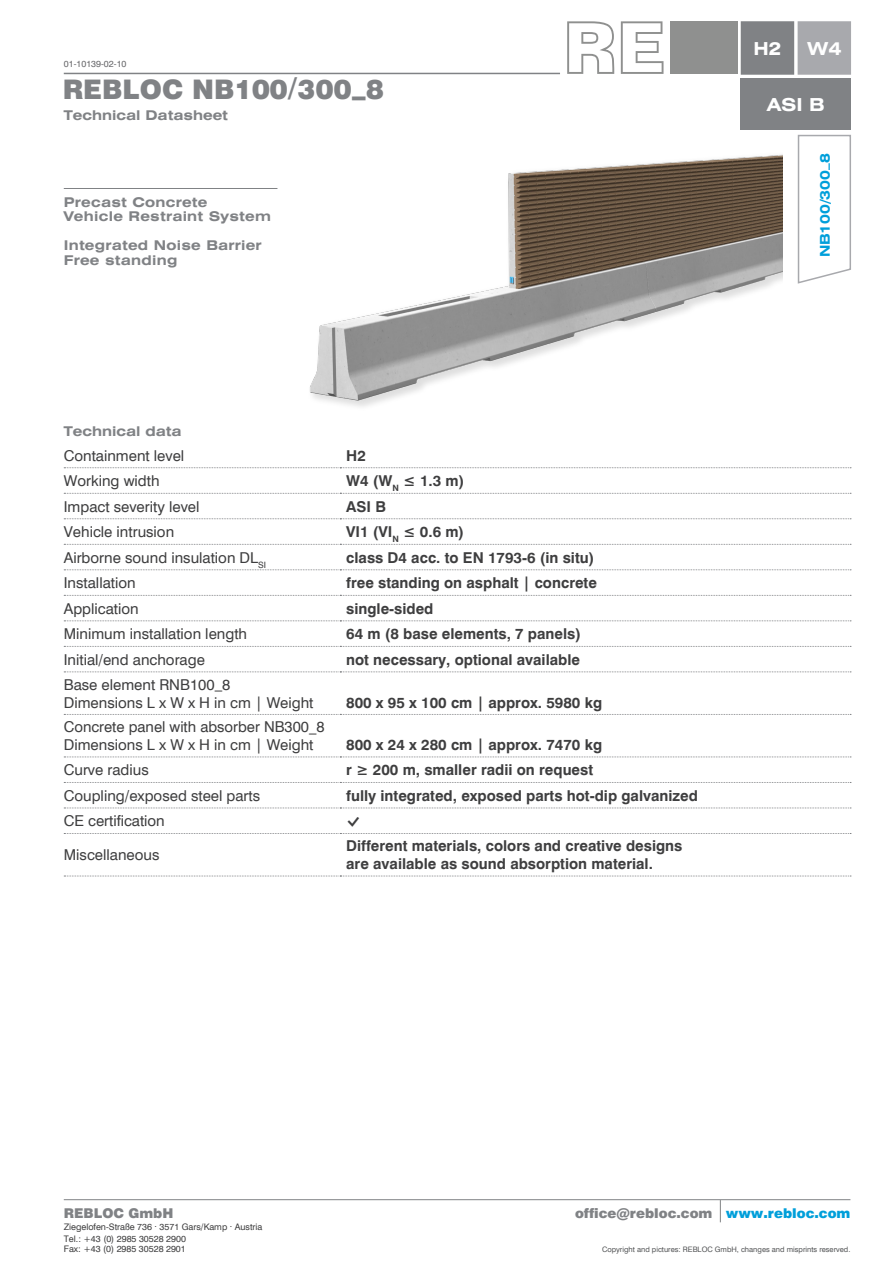
<style>
.page{position:relative;width:893px;height:1263px;background:#fff}
.page>*{position:absolute;margin:0;border:0;box-sizing:border-box;transform-origin:0 0}
.t1{font:900 27px "Swiss 721 BT";color:#808285}
.t2{font:700 expanded 18px "Swiss 721 BT";color:#fff}
.t3{font:700 15px "Swiss 721 BT";color:#3e3e3f}
.t4{font:15px "Swiss 721 BT";color:#3e3e3f}
.t5{font:700 expanded 13.5px "Swiss 721 BT";letter-spacing:.02em;color:#808285}
.t6{font:900 13.5px "Swiss 721 BT";color:#808285}
.t7{font:700 expanded 13.5px "Swiss 721 BT";color:#808285}
.t8{font:700 expanded 13.5px "Swiss 721 BT";color:#009fda}
.t9{font:9px/11.9px "Swiss 721 BT";color:#3e3e3f}
.t10{font:9px "Swiss 721 BT";color:#67676a}
.t11{font:7.5px "Swiss 721 BT";color:#545557}
.s1{color:#009fda}
</style>
<div class="page">
<hr style="left:64px;top:1199px;width:786px;height:1px;background:#808285">
<svg style="left:720px;top:1200px;width:1px;height:22px"></svg>
<svg style="left:797px;top:134px;width:54px;height:150px"></svg>
<div style="left:741px;top:78px;width:110px;height:51px;background:#808285"></div>
<hr style="left:64px;top:73px;width:496px;height:1px;background:#808285">
<div style="left:670px;top:21px;width:67px;height:53px;background:#8f908f"></div>
<svg style="left:621px;top:21px;width:42px;height:53px"></svg>
<svg style="left:567px;top:21px;width:47px;height:53px"></svg>
<div style="left:741px;top:22px;width:52px;height:52px;background:#808285"></div>
<div style="left:741px;top:21px;width:53px;height:54px;border:2px solid #808285"></div>
<div style="left:798px;top:22px;width:52px;height:52px;background:#a8a9ad"></div>
<div style="left:798px;top:21px;width:53px;height:54px;border:2px solid #a8a9ad"></div>
<svg style="left:64px;top:467px;width:787px;height:1px"></svg>
<svg style="left:64px;top:493px;width:787px;height:1px"></svg>
<svg style="left:64px;top:518px;width:787px;height:1px"></svg>
<svg style="left:64px;top:544px;width:787px;height:1px"></svg>
<svg style="left:64px;top:569px;width:787px;height:1px"></svg>
<svg style="left:64px;top:595px;width:787px;height:1px"></svg>
<svg style="left:64px;top:620px;width:787px;height:1px"></svg>
<svg style="left:64px;top:646px;width:787px;height:1px"></svg>
<svg style="left:64px;top:671px;width:787px;height:1px"></svg>
<svg style="left:64px;top:714px;width:787px;height:1px"></svg>
<svg style="left:64px;top:756px;width:787px;height:1px"></svg>
<svg style="left:64px;top:782px;width:787px;height:1px"></svg>
<svg style="left:64px;top:807px;width:787px;height:1px"></svg>
<svg style="left:64px;top:833px;width:787px;height:1px"></svg>
<svg style="left:64px;top:876px;width:787px;height:1px"></svg>
<hr style="left:64px;top:188px;width:213px;height:1px;background:#808285">
<img style="left:310px;top:154px;width:472px;height:253px">
<p class="t10" style="left:64px;top:58px;width:64px">01-10139-02-10</p>
<p class="t1" style="left:63px;top:73px;width:323px">REBLOC NB100/300_8</p>
<p class="t7" style="left:64px;top:107px;width:166px">Technical Datasheet</p>
<p class="t5" style="left:64px;top:194px;width:145px">Precast Concrete</p>
<p class="t5" style="left:64px;top:208px;width:209px">Vehicle Restraint System</p>
<p class="t5" style="left:64px;top:237px;width:199px">Integrated Noise Barrier</p>
<p class="t5" style="left:64px;top:252px;width:115px">Free standing</p>
<p class="t2" style="left:754px;top:38px;width:29px">H2</p>
<p class="t2" style="left:807px;top:38px;width:35px">W4</p>
<p class="t2" style="left:767px;top:93px;width:59px">ASI B</p>
<p class="t8" style="left:817px;top:257px;width:105px;rotate:-90deg">NB100/300_8</p>
<p class="t7" style="left:64px;top:423px;width:119px">Technical data</p>
<p class="t4" style="left:64px;top:446px;width:122px">Containment level</p>
<p class="t3" style="left:346px;top:446px;width:21px">H2</p>
<p class="t4" style="left:64px;top:472px;width:97px">Working width</p>
<p class="t3" style="left:346px;top:472px;width:120px">W4 (W<sub>N</sub> ≤ 1.3 m)</p>
<p class="t4" style="left:64px;top:497px;width:137px">Impact severity level</p>
<p class="t3" style="left:346px;top:497px;width:41px">ASI B</p>
<p class="t4" style="left:64px;top:523px;width:112px">Vehicle intrusion</p>
<p class="t3" style="left:346px;top:523px;width:120px">VI1 (VI<sub>N</sub> ≤ 0.6 m)</p>
<p class="t4" style="left:64px;top:548px;width:204px">Airborne sound insulation DL<sub>SI</sub></p>
<p class="t3" style="left:346px;top:548px;width:250px">class D4 acc. to EN 1793-6 (in situ)</p>
<p class="t4" style="left:64px;top:574px;width:73px">Installation</p>
<p class="t3" style="left:346px;top:574px;width:252px">free standing on asphalt | concrete</p>
<p class="t4" style="left:64px;top:599px;width:76px">Application</p>
<p class="t3" style="left:346px;top:599px;width:89px">single-sided</p>
<p class="t4" style="left:64px;top:625px;width:185px">Minimum installation length</p>
<p class="t3" style="left:346px;top:625px;width:236px">64 m (8 base elements, 7 panels)</p>
<p class="t4" style="left:64px;top:650px;width:143px">Initial/end anchorage</p>
<p class="t3" style="left:346px;top:650px;width:235px">not necessary, optional available</p>
<p class="t4" style="left:64px;top:675px;width:168px">Base element RNB100_8</p>
<p class="t4" style="left:64px;top:693px;width:251px">Dimensions L x W x H in cm | Weight</p>
<p class="t3" style="left:346px;top:693px;width:257px">800 x 95 x 100 cm | approx. 5980 kg</p>
<p class="t4" style="left:64px;top:718px;width:262px">Concrete panel with absorber NB300_8</p>
<p class="t4" style="left:64px;top:736px;width:251px">Dimensions L x W x H in cm | Weight</p>
<p class="t3" style="left:346px;top:736px;width:257px">800 x 24 x 280 cm | approx. 7470 kg</p>
<p class="t4" style="left:64px;top:761px;width:87px">Curve radius</p>
<p class="t3" style="left:346px;top:761px;width:248px">r ≥ 200 m, smaller radii on request</p>
<p class="t4" style="left:64px;top:786px;width:198px">Coupling/exposed steel parts</p>
<p class="t3" style="left:346px;top:786px;width:353px">fully integrated, exposed parts hot-dip galvanized</p>
<p class="t4" style="left:64px;top:812px;width:103px">CE certification</p>
<p class="t4" style="left:64px;top:846px;width:97px">Miscellaneous</p>
<p class="t3" style="left:346px;top:837px;width:338px">Different materials, colors and creative designs</p>
<p class="t3" style="left:346px;top:855px;width:308px">are available as sound absorption material.</p>
<p class="t6" style="left:64px;top:1205px;width:111px">REBLOC GmbH</p>
<p class="t6" style="left:575px;top:1205px;width:277px">office@rebloc.com <span class="s1">www.rebloc.com</span></p>
<p class="t9" style="left:64px;top:1221px;width:200px">Ziegelofen-Straße 736 . 3571 Gars/Kamp . Austria<br>Tel.: +43 (0) 2985 30528 2900</p>
<p class="t9" style="left:64px;top:1243px;width:124px">Fax: +43 (0) 2985 30528 2901</p>
<p class="t11" style="left:602px;top:1245px;width:250px">Copyright and pictures: REBLOC GmbH, changes and misprints reserved.</p>
</div>
